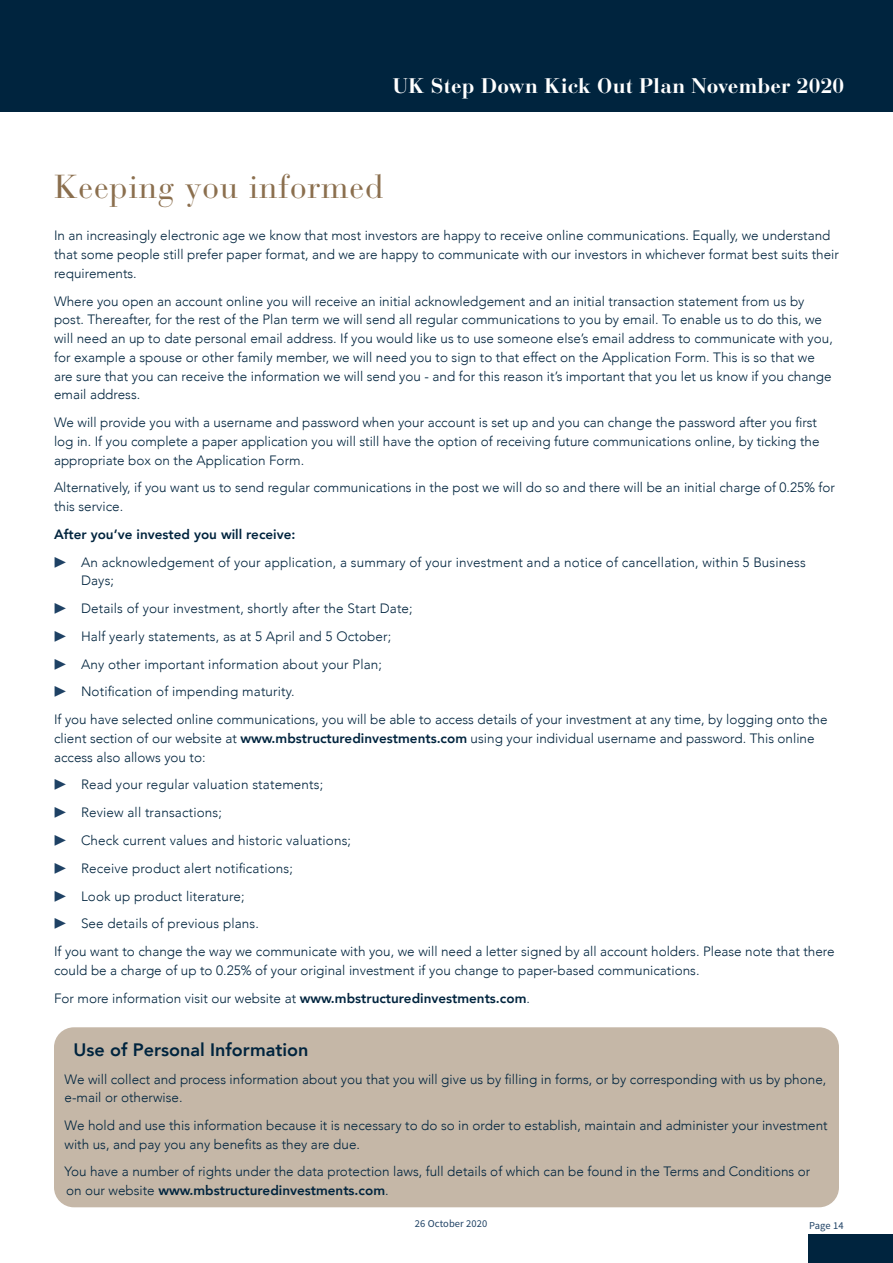
<style>
.page{position:relative;width:893px;height:1263px;background:#fff}
.page>*{position:absolute;margin:0;border:0;box-sizing:border-box;transform-origin:0 0}
.Heading{font:33px "Bauer Bodoni Std";letter-spacing:.025em;color:#8b6f4e}
.t1{font:700 21px "Bauer Bodoni Std";letter-spacing:.01em;color:#fff}
.Body_Text{font:800 18px "Avenir";color:#00243e}
.Body_Text-2{font:300 13.5px/18.8px "Avenir";color:#00243e}
.Body_Text-3{font:800 13.5px "Avenir";color:#00243e}
.t2{font:10.5px "Source Sans Pro";letter-spacing:.01em;color:#1e4164}
.s1{font-family:"Source Sans Pro";font-weight:400;color:#1e4164}
.s2{font-weight:800}
</style>
<div class="page">
<div style="left:5px;top:0;width:888px;height:112px;background:#00243e"></div>
<div style="left:0;top:0;width:5px;height:112px;background:#00243e"></div>
<div style="left:808px;top:1234px;width:85px;height:29px;background:#00243e"></div>
<div style="left:54px;top:1027px;width:785px;height:180px;background:#c5b7a7;border-radius:20px"></div>
<h2 class="t1" style="left:393px;top:73px;width:453px">UK Step Down Kick Out Plan November 2020</h2>
<p class="Heading" style="left:54px;top:167px;width:331px">Keeping you informed</p>
<p class="Body_Text-2" style="left:54px;top:226px;width:786px">In an increasingly electronic age we know that most investors are happy to receive online communications. Equally, we understand that some people still prefer paper format, and we are happy to communicate with our investors in whichever format best suits their requirements.</p>
<p class="Body_Text-2" style="left:54px;top:292px;width:780px">Where you open an account online you will receive an initial acknowledgement and an initial transaction statement from us by post. Thereafter, for the rest of the Plan term we will send all regular communications to you by email. To enable us to do this, we will need an up to date personal email address. If you would like us to use someone else’s email address to communicate with you, for example a spouse or other family member, we will need you to sign to that effect on the Application Form. This is so that we are sure that you can receive the information we will send you - and for this reason it’s important that you let us know if you change email address.</p>
<p class="Body_Text-2" style="left:54px;top:413px;width:767px">We will provide you with a username and password when your account is set up and you can change the password after you first log in. If you complete a paper application you will still have the option of receiving future communications online, by ticking the appropriate box on the Application Form.</p>
<p class="Body_Text-2" style="left:54px;top:478px;width:783px">Alternatively, if you want us to send regular communications in the post we will do so and there will be an initial charge of 0.25% for this service.</p>
<p class="Body_Text-3" style="left:54px;top:524px;width:243px">After you’ve invested you will receive:</p>
<p class="Body_Text-2" style="left:81px;top:553px;width:726px;text-indent:-27px"><span class="s1">▶</span> An acknowledgement of your application, a summary of your investment and a notice of cancellation, within 5 Business<br>Days;</p>
<p class="Body_Text-2" style="left:54px;top:599px;width:360px"><span class="s1">▶</span> Details of your investment, shortly after the Start Date;</p>
<p class="Body_Text-2" style="left:54px;top:627px;width:339px"><span class="s1">▶</span> Half yearly statements, as at 5 April and 5 October;</p>
<p class="Body_Text-2" style="left:54px;top:655px;width:330px"><span class="s1">▶</span> Any other important information about your Plan;</p>
<p class="Body_Text-2" style="left:54px;top:682px;width:242px"><span class="s1">▶</span> Notification of impending maturity.</p>
<p class="Body_Text-2" style="left:54px;top:710px;width:775px">If you have selected online communications, you will be able to access details of your investment at any time, by logging onto the client section of our website at <span class="s2">www.mbstructuredinvestments.com</span> using your individual username and password. This online access also allows you to:</p>
<p class="Body_Text-2" style="left:54px;top:775px;width:271px"><span class="s1">▶</span> Read your regular valuation statements;</p>
<p class="Body_Text-2" style="left:54px;top:803px;width:169px"><span class="s1">▶</span> Review all transactions;</p>
<p class="Body_Text-2" style="left:54px;top:831px;width:299px"><span class="s1">▶</span> Check current values and historic valuations;</p>
<p class="Body_Text-2" style="left:54px;top:859px;width:240px"><span class="s1">▶</span> Receive product alert notifications;</p>
<p class="Body_Text-2" style="left:54px;top:886px;width:192px"><span class="s1">▶</span> Look up product literature;</p>
<p class="Body_Text-2" style="left:54px;top:914px;width:207px"><span class="s1">▶</span> See details of previous plans.</p>
<p class="Body_Text-2" style="left:54px;top:942px;width:782px">If you want to change the way we communicate with you, we will need a letter signed by all account holders. Please note that there could be a charge of up to 0.25% of your original investment if you change to paper-based communications.</p>
<p class="Body_Text-2" style="left:54px;top:988px;width:477px">For more information visit our website at <span class="s2">www.mbstructuredinvestments.com</span>.</p>
<p class="Body_Text" style="left:74px;top:1035px;width:236px">Use of Personal Information</p>
<p class="Body_Text-2" style="left:64px;top:1069px;width:763px">We will collect and process information about you that you will give us by filling in forms, or by corresponding with us by phone, e-mail or otherwise.</p>
<p class="Body_Text-2" style="left:64px;top:1116px;width:765px">We hold and use this information because it is necessary to do so in order to establish, maintain and administer your investment with us, and pay you any benefits as they are due.</p>
<p class="Body_Text-2" style="left:64px;top:1162px;width:747px">You have a number of rights under the data protection laws, full details of which can be found in the Terms and Conditions or on our website <span class="s2">www.mbstructuredinvestments.com</span>.</p>
<p class="t2" style="left:415px;top:1217px;width:74px">26 October 2020</p>
<p class="t2" style="left:809px;top:1218px;width:36px">Page 14</p>
</div>
